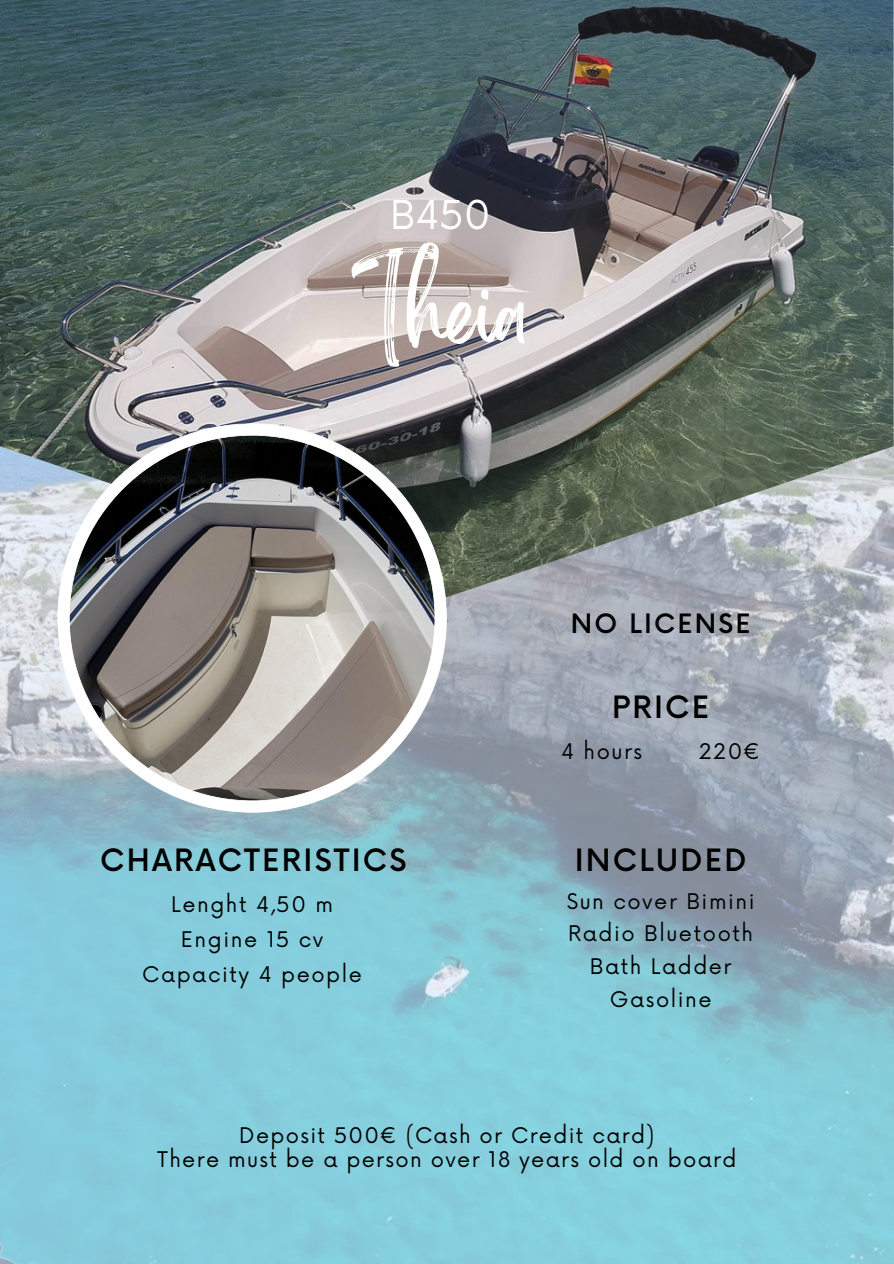
<style>
.page{position:relative;width:894px;height:1264px;background:#fff}
.page>*{position:absolute;margin:0;border:0;box-sizing:border-box;transform-origin:0 0}
.t1{font:77.4px "Brightwall";color:#fff}
.t2{font:38.7px "Now";color:#fff}
.t3{font:500 30px "Now";letter-spacing:.075em;color:#000}
.t4{font:500 25.95px "Now";letter-spacing:.085em;color:#000}
.t5{font:21px "Now";letter-spacing:.075em;color:#000}
</style>
<div class="page">
<img style="left:0;top:597px;width:893px;height:666px">
<img style="left:0;top:0;width:893px;height:597px">
<svg style="left:57px;top:423px;width:389px;height:389px;background:#8b8a89"></svg>
<h1 class="t2" style="left:390px;top:194px;width:102px">B450</h1>
<h2 class="t1" style="left:351px;top:285px;width:180px">Theia</h2>
<h3 class="t3" style="left:100px;top:843px;width:308px">CHARACTERISTICS</h3>
<p class="t5" style="left:171px;top:892px;width:163px">Lenght 4,50 m</p>
<p class="t5" style="left:181px;top:927px;width:144px">Engine 15 cv</p>
<p class="t5" style="left:142px;top:962px;width:221px">Capacity 4 people</p>
<p class="t4" style="left:570px;top:610px;width:181px">NO LICENSE</p>
<h3 class="t3" style="left:612px;top:691px;width:99px">PRICE</h3>
<p class="t5" style="left:561px;top:740px;width:83px">4 hours</p>
<p class="t5" style="left:698px;top:740px;width:63px">220€</p>
<p class="t3" style="left:574px;top:843px;width:173px">INCLUDED</p>
<p class="t5" style="left:566px;top:889px;width:189px">Sun cover Bimini</p>
<p class="t5" style="left:568px;top:922px;width:186px">Radio Bluetooth</p>
<h4 class="t5" style="left:589px;top:954px;width:143px">Bath Ladder</h4>
<h3 class="t5" style="left:609px;top:987px;width:103px">Gasoline</h3>
<p class="t5" style="left:239px;top:1123px;width:416px">Deposit 500€ (Cash or Credit card)</p>
<p class="t5" style="left:157px;top:1147px;width:580px">There must be a person over 18 years old on board</p>
</div>
